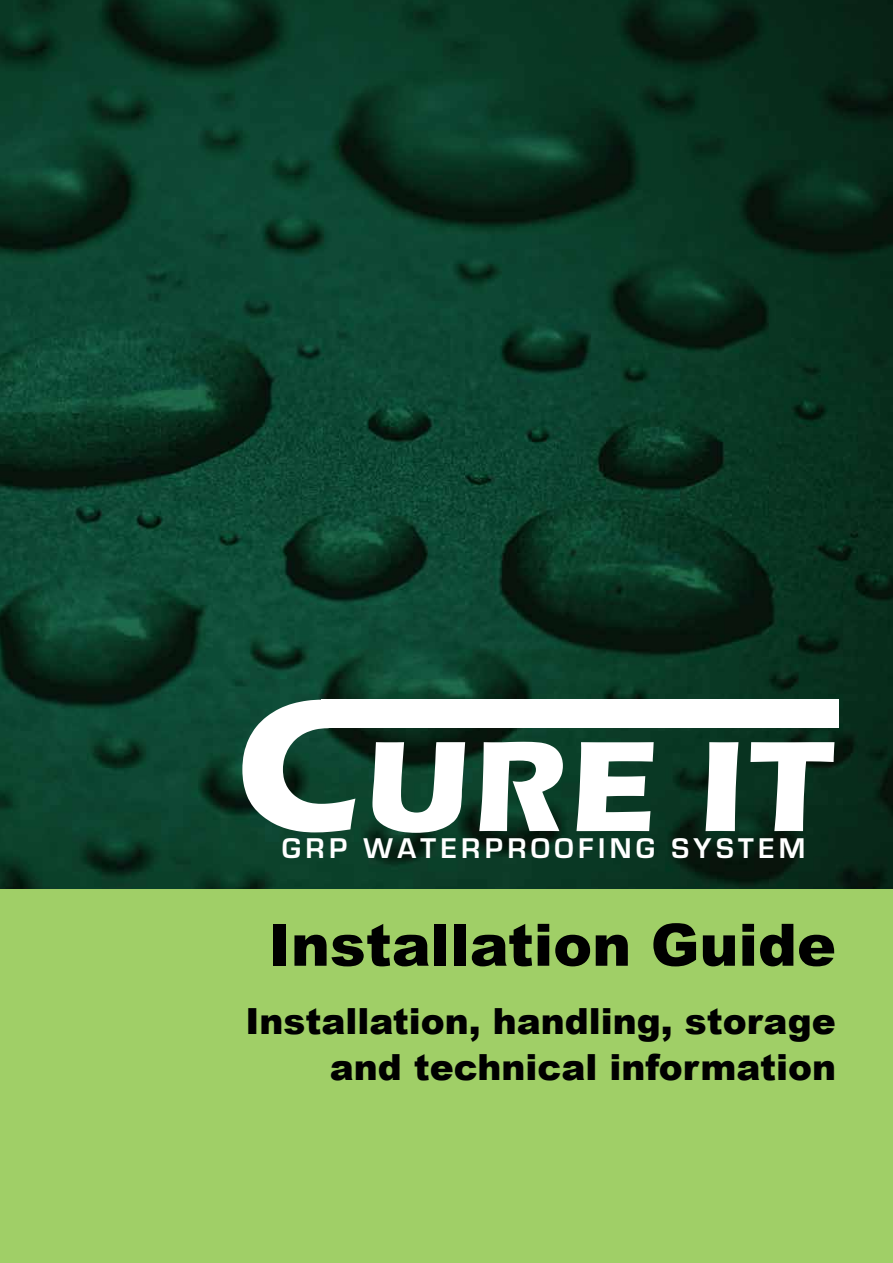
<style>
.page{position:relative;width:893px;height:1263px;background:#fff}
.page>*{position:absolute;margin:0;border:0;box-sizing:border-box;transform-origin:0 0}
.t1{font:700 133.35px "Eras ITC";color:#fff}
.t2{font:900 58.5px "Arial";color:#000}
.t3{font:900 36px/46.5px "Arial";color:#000;text-align:right}
.t4{font:700 29.7px "Eurostile";letter-spacing:.15em;color:#fff}
</style>
<div class="page">
<img style="left:0;top:0;width:893px;height:889px">
<svg style="left:242px;top:700px;width:119px;height:132px"></svg>
<div style="left:321px;top:699px;width:517px;height:29px;background:#fff"></div>
<div style="left:0;top:889px;width:893px;height:374px;background:#a0cf67"></div>
<h1 class="t1" style="left:366px;top:710px;width:469px">URE IT</h1>
<p class="t4" style="left:282px;top:832px;width:525px">GRP WATERPROOFING SYSTEM</p>
<h2 class="t2" style="left:268px;top:902px;width:569px">Installation Guide</h2>
<p class="t3" style="left:245px;top:996px;width:592px">Installation, handling, storage and technical information</p>
</div>
